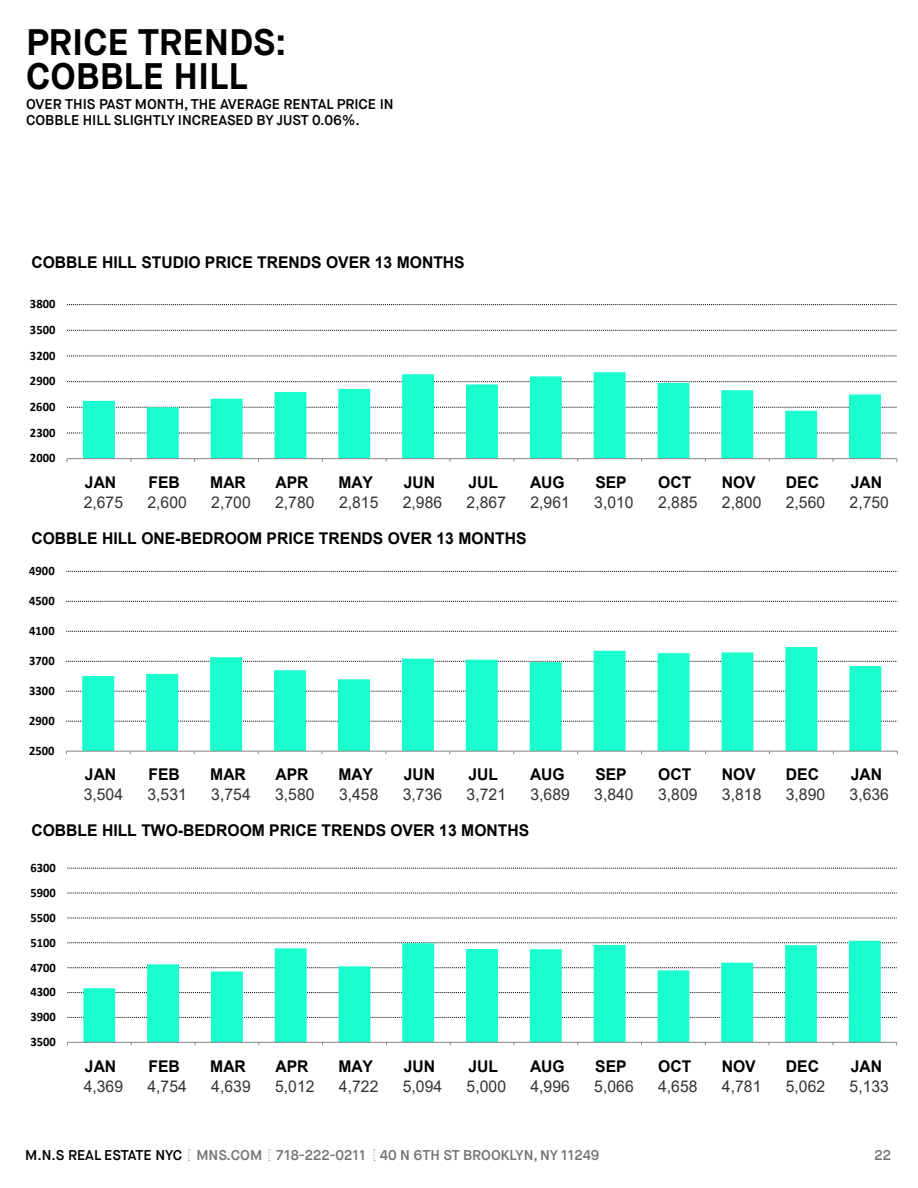
<style>
.page{position:relative;width:918px;height:1188px;background:#fff}
.page>*{position:absolute;margin:0;border:0;box-sizing:border-box;transform-origin:0 0}
.t1{font:700 36.9px "Maison Neue";color:#000}
.t2{font:700 16.2px "Arial";color:#000}
.t3{font:16.2px "Arial";letter-spacing:.005em;color:#333}
.t4{font:600 14.1px "Maison Neue";color:#000}
.t5{font:600 14.1px "Maison Neue";color:#747575}
.t6{font:700 12.9px "Calibri";color:#000}
.s1{color:#000}
</style>
<div class="page">
<svg style="left:188px;top:1149px;width:2px;height:12px"></svg>
<svg style="left:268px;top:1149px;width:2px;height:12px"></svg>
<svg style="left:373px;top:1149px;width:2px;height:12px"></svg>
<svg style="left:67px;top:432px;width:830px;height:1px"></svg>
<svg style="left:67px;top:407px;width:830px;height:1px"></svg>
<svg style="left:67px;top:381px;width:830px;height:1px"></svg>
<svg style="left:67px;top:355px;width:830px;height:1px"></svg>
<svg style="left:67px;top:330px;width:830px;height:1px"></svg>
<svg style="left:67px;top:304px;width:830px;height:1px"></svg>
<svg style="left:83px;top:372px;width:798px;height:86px"></svg>
<hr style="left:67px;top:458px;width:830px;height:1px;background:#868686">
<svg style="left:66px;top:721px;width:831px;height:1px"></svg>
<svg style="left:66px;top:691px;width:831px;height:1px"></svg>
<svg style="left:66px;top:661px;width:831px;height:1px"></svg>
<svg style="left:66px;top:631px;width:831px;height:1px"></svg>
<svg style="left:66px;top:601px;width:831px;height:1px"></svg>
<svg style="left:66px;top:571px;width:831px;height:1px"></svg>
<svg style="left:82px;top:647px;width:799px;height:104px"></svg>
<hr style="left:66px;top:751px;width:831px;height:1px;background:#868686">
<svg style="left:67px;top:1017px;width:830px;height:1px"></svg>
<svg style="left:67px;top:992px;width:830px;height:1px"></svg>
<svg style="left:67px;top:967px;width:830px;height:1px"></svg>
<svg style="left:67px;top:942px;width:830px;height:1px"></svg>
<svg style="left:67px;top:917px;width:830px;height:1px"></svg>
<svg style="left:67px;top:893px;width:830px;height:1px"></svg>
<svg style="left:67px;top:868px;width:830px;height:1px"></svg>
<svg style="left:83px;top:941px;width:798px;height:101px"></svg>
<hr style="left:67px;top:1042px;width:830px;height:1px;background:#868686">
<p class="t1" style="left:26px;top:19px;width:262px">PRICE TRENDS:</p>
<p class="t1" style="left:26px;top:53px;width:223px">COBBLE HILL</p>
<p class="t4" style="left:26px;top:95px;width:369px">OVER THIS PAST MONTH, THE AVERAGE RENTAL PRICE IN</p>
<p class="t4" style="left:26px;top:111px;width:335px">COBBLE HILL SLIGHTLY INCREASED BY JUST 0.06%.</p>
<p class="t2" style="left:32px;top:253px;width:435px">COBBLE HILL STUDIO PRICE TRENDS OVER 13 MONTHS</p>
<p class="t6" style="left:30px;top:295px;width:27px">3800</p>
<p class="t6" style="left:30px;top:321px;width:27px">3500</p>
<p class="t6" style="left:30px;top:346px;width:27px">3200</p>
<p class="t6" style="left:30px;top:372px;width:27px">2900</p>
<p class="t6" style="left:30px;top:398px;width:27px">2600</p>
<p class="t6" style="left:30px;top:423px;width:27px">2300</p>
<p class="t6" style="left:30px;top:449px;width:27px">2000</p>
<p class="t2" style="left:85px;top:472px;width:33px">JAN</p>
<p class="t2" style="left:149px;top:472px;width:33px">FEB</p>
<p class="t2" style="left:210px;top:472px;width:37px">MAR</p>
<p class="t2" style="left:276px;top:472px;width:34px">APR</p>
<p class="t2" style="left:338px;top:472px;width:36px">MAY</p>
<p class="t2" style="left:404px;top:472px;width:33px">JUN</p>
<p class="t2" style="left:469px;top:472px;width:31px">JUL</p>
<p class="t2" style="left:530px;top:472px;width:36px">AUG</p>
<p class="t2" style="left:595px;top:472px;width:33px">SEP</p>
<p class="t2" style="left:658px;top:472px;width:35px">OCT</p>
<p class="t2" style="left:722px;top:472px;width:35px">NOV</p>
<p class="t2" style="left:786px;top:472px;width:35px">DEC</p>
<p class="t2" style="left:851px;top:472px;width:33px">JAN</p>
<p class="t3" style="left:84px;top:491px;width:41px">2,675</p>
<p class="t3" style="left:148px;top:491px;width:41px">2,600</p>
<p class="t3" style="left:211px;top:491px;width:41px">2,700</p>
<p class="t3" style="left:275px;top:491px;width:41px">2,780</p>
<p class="t3" style="left:339px;top:491px;width:41px">2,815</p>
<p class="t3" style="left:403px;top:491px;width:41px">2,986</p>
<p class="t3" style="left:467px;top:491px;width:41px">2,867</p>
<p class="t3" style="left:530px;top:491px;width:41px">2,961</p>
<p class="t3" style="left:594px;top:491px;width:41px">3,010</p>
<p class="t3" style="left:658px;top:491px;width:41px">2,885</p>
<p class="t3" style="left:722px;top:491px;width:41px">2,800</p>
<p class="t3" style="left:786px;top:491px;width:41px">2,560</p>
<p class="t3" style="left:850px;top:491px;width:41px">2,750</p>
<p class="t2" style="left:32px;top:529px;width:496px">COBBLE HILL ONE-BEDROOM PRICE TRENDS OVER 13 MONTHS</p>
<p class="t6" style="left:29px;top:562px;width:27px">4900</p>
<p class="t6" style="left:29px;top:592px;width:27px">4500</p>
<p class="t6" style="left:29px;top:622px;width:27px">4100</p>
<p class="t6" style="left:29px;top:652px;width:27px">3700</p>
<p class="t6" style="left:29px;top:682px;width:27px">3300</p>
<p class="t6" style="left:29px;top:712px;width:27px">2900</p>
<p class="t6" style="left:29px;top:742px;width:27px">2500</p>
<p class="t2" style="left:85px;top:765px;width:33px">JAN</p>
<p class="t2" style="left:149px;top:765px;width:33px">FEB</p>
<p class="t2" style="left:210px;top:765px;width:37px">MAR</p>
<p class="t2" style="left:276px;top:765px;width:34px">APR</p>
<p class="t2" style="left:338px;top:765px;width:36px">MAY</p>
<p class="t2" style="left:404px;top:765px;width:33px">JUN</p>
<p class="t2" style="left:469px;top:765px;width:31px">JUL</p>
<p class="t2" style="left:530px;top:765px;width:36px">AUG</p>
<p class="t2" style="left:595px;top:765px;width:33px">SEP</p>
<p class="t2" style="left:658px;top:765px;width:35px">OCT</p>
<p class="t2" style="left:722px;top:765px;width:35px">NOV</p>
<p class="t2" style="left:786px;top:765px;width:35px">DEC</p>
<p class="t2" style="left:851px;top:765px;width:33px">JAN</p>
<p class="t3" style="left:84px;top:783px;width:41px">3,504</p>
<p class="t3" style="left:148px;top:783px;width:41px">3,531</p>
<p class="t3" style="left:211px;top:783px;width:41px">3,754</p>
<p class="t3" style="left:275px;top:783px;width:41px">3,580</p>
<p class="t3" style="left:339px;top:783px;width:41px">3,458</p>
<p class="t3" style="left:403px;top:783px;width:41px">3,736</p>
<p class="t3" style="left:467px;top:783px;width:41px">3,721</p>
<p class="t3" style="left:530px;top:783px;width:41px">3,689</p>
<p class="t3" style="left:594px;top:783px;width:41px">3,840</p>
<p class="t3" style="left:658px;top:783px;width:41px">3,809</p>
<p class="t3" style="left:722px;top:783px;width:41px">3,818</p>
<p class="t3" style="left:786px;top:783px;width:41px">3,890</p>
<p class="t3" style="left:850px;top:783px;width:41px">3,636</p>
<p class="t2" style="left:32px;top:821px;width:499px">COBBLE HILL TWO-BEDROOM PRICE TRENDS OVER 13 MONTHS</p>
<p class="t6" style="left:30px;top:859px;width:27px">6300</p>
<p class="t6" style="left:30px;top:883px;width:27px">5900</p>
<p class="t6" style="left:30px;top:908px;width:27px">5500</p>
<p class="t6" style="left:30px;top:933px;width:27px">5100</p>
<p class="t6" style="left:30px;top:958px;width:27px">4700</p>
<p class="t6" style="left:30px;top:983px;width:27px">4300</p>
<p class="t6" style="left:30px;top:1008px;width:27px">3900</p>
<p class="t6" style="left:30px;top:1033px;width:27px">3500</p>
<p class="t2" style="left:85px;top:1057px;width:33px">JAN</p>
<p class="t2" style="left:149px;top:1057px;width:33px">FEB</p>
<p class="t2" style="left:210px;top:1057px;width:37px">MAR</p>
<p class="t2" style="left:276px;top:1057px;width:34px">APR</p>
<p class="t2" style="left:338px;top:1057px;width:36px">MAY</p>
<p class="t2" style="left:404px;top:1057px;width:33px">JUN</p>
<p class="t2" style="left:468px;top:1057px;width:31px">JUL</p>
<p class="t2" style="left:530px;top:1057px;width:36px">AUG</p>
<p class="t2" style="left:595px;top:1057px;width:33px">SEP</p>
<p class="t2" style="left:658px;top:1057px;width:35px">OCT</p>
<p class="t2" style="left:722px;top:1057px;width:35px">NOV</p>
<p class="t2" style="left:786px;top:1057px;width:35px">DEC</p>
<p class="t2" style="left:851px;top:1057px;width:33px">JAN</p>
<p class="t3" style="left:84px;top:1075px;width:41px">4,369</p>
<p class="t3" style="left:147px;top:1075px;width:41px">4,754</p>
<p class="t3" style="left:211px;top:1075px;width:41px">4,639</p>
<p class="t3" style="left:275px;top:1075px;width:41px">5,012</p>
<p class="t3" style="left:339px;top:1075px;width:41px">4,722</p>
<p class="t3" style="left:403px;top:1075px;width:41px">5,094</p>
<p class="t3" style="left:467px;top:1075px;width:41px">5,000</p>
<p class="t3" style="left:530px;top:1075px;width:41px">4,996</p>
<p class="t3" style="left:594px;top:1075px;width:41px">5,066</p>
<p class="t3" style="left:658px;top:1075px;width:41px">4,658</p>
<p class="t3" style="left:722px;top:1075px;width:41px">4,781</p>
<p class="t3" style="left:786px;top:1075px;width:41px">5,062</p>
<p class="t3" style="left:850px;top:1075px;width:41px">5,133</p>
<p class="t5" style="left:25px;top:1147px;width:576px"><span class="s1">M.N.S REAL ESTATE NYC</span> MNS.COM 718-222-0211 40 N 6TH ST BROOKLYN, NY 11249</p>
<p class="t5" style="left:874px;top:1146px;width:18px">22</p>
</div>
